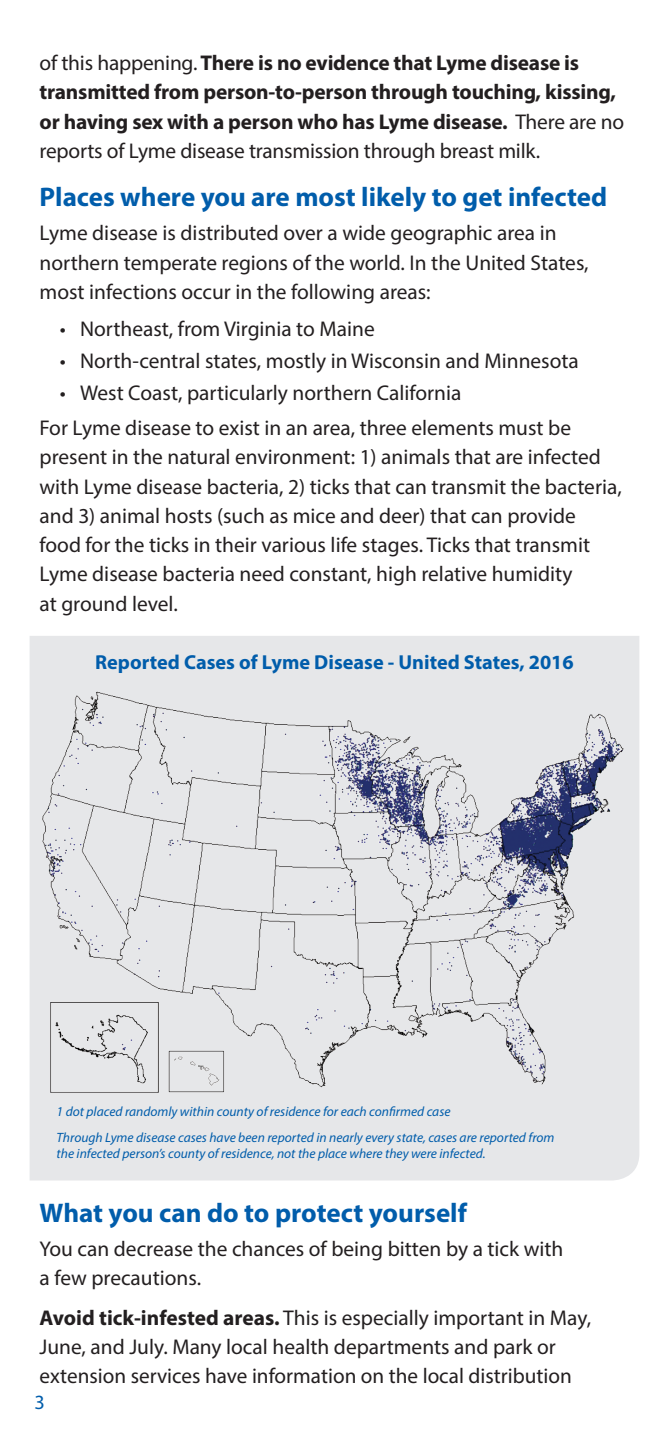
<style>
.page{position:relative;width:669px;height:1448px;background:#fff}
.page>*{position:absolute;margin:0;border:0;box-sizing:border-box;transform-origin:0 0}
.H3__Third_Level_Head{font:700 27px "Myriad Pro";color:#015dab}
.B1__Body_Text{font:21.38px/29.2px "Myriad Pro";color:#231f20}
.B1__Body_Text-2{font:700 21.38px/29.2px "Myriad Pro";letter-spacing:-.01em;color:#231f20}
.B3__Bullet_List{font:21.38px "Myriad Pro";color:#231f20}
.H3__Third_Level_Head-2{font:700 20.25px "Myriad Pro";color:#015dab}
.t1{font:20.25px "Myriad Pro";color:#015dab}
.B1__Body_Text-3{font:italic 13.5px/15.8px "Myriad Pro";color:#015dab}
.s1{font-weight:400}
.s2{font-weight:700}
</style>
<div class="page">
<div style="left:30px;top:636px;width:609px;height:544px;background:#e6e7e9"></div>
<img style="left:30px;top:685px;width:609px;height:417px">
<p class="B1__Body_Text-2" style="left:40px;top:48px;width:585px"><span class="s1">of this happening.</span> There is no evidence that Lyme disease is transmitted from person-to-person through touching, kissing, or having sex with a person who has Lyme disease. <span class="s1">There are no reports of Lyme disease transmission through breast milk.</span></p>
<p class="H3__Third_Level_Head" style="left:40px;top:179px;width:569px">Places where you are most likely to get infected</p>
<p class="B1__Body_Text" style="left:40px;top:218px;width:550px">Lyme disease is distributed over a wide geographic area in northern temperate regions of the world. In the United States, most infections occur in the following areas:</p>
<p class="B3__Bullet_List" style="left:60px;top:316px;width:316px">• Northeast, from Virginia to Maine</p>
<p class="B3__Bullet_List" style="left:60px;top:348px;width:520px">• North-central states, mostly in Wisconsin and Minnesota</p>
<p class="B3__Bullet_List" style="left:60px;top:380px;width:403px">• West Coast, particularly northern California</p>
<p class="B1__Body_Text" style="left:40px;top:413px;width:583px">For Lyme disease to exist in an area, three elements must be present in the natural environment: 1) animals that are infected with Lyme disease bacteria, 2) ticks that can transmit the bacteria,</p>
<p class="B1__Body_Text" style="left:40px;top:501px;width:537px">and 3) animal hosts (such as mice and deer) that can provide</p>
<p class="B1__Body_Text" style="left:40px;top:530px;width:552px">food for the ticks in their various life stages. Ticks that transmit<br>Lyme disease bacteria need constant, high relative humidity</p>
<p class="B1__Body_Text" style="left:40px;top:588px;width:140px">at ground level.</p>
<p class="H3__Third_Level_Head-2" style="left:95px;top:649px;width:480px">Reported Cases of Lyme Disease - United States, 2016</p>
<p class="B1__Body_Text-3" style="left:57px;top:1103px;width:395px">1 dot placed randomly within county of residence for each confirmed case</p>
<p class="B1__Body_Text-3" style="left:57px;top:1129px;width:499px">Through Lyme disease cases have been reported in nearly every state, cases are reported from the infected person’s county of residence, not the place where they were infected.</p>
<p class="H3__Third_Level_Head" style="left:40px;top:1195px;width:428px">What you can do to protect yourself</p>
<p class="B1__Body_Text" style="left:40px;top:1234px;width:525px">You can decrease the chances of being bitten by a tick with a few precautions.</p>
<p class="B1__Body_Text" style="left:40px;top:1303px;width:552px"><span class="s2">Avoid tick-infested areas.</span> This is especially important in May,<br>June, and July. Many local health departments and park or extension services have information on the local distribution</p>
<p class="t1" style="left:34px;top:1389px;width:12px">3</p>
</div>
